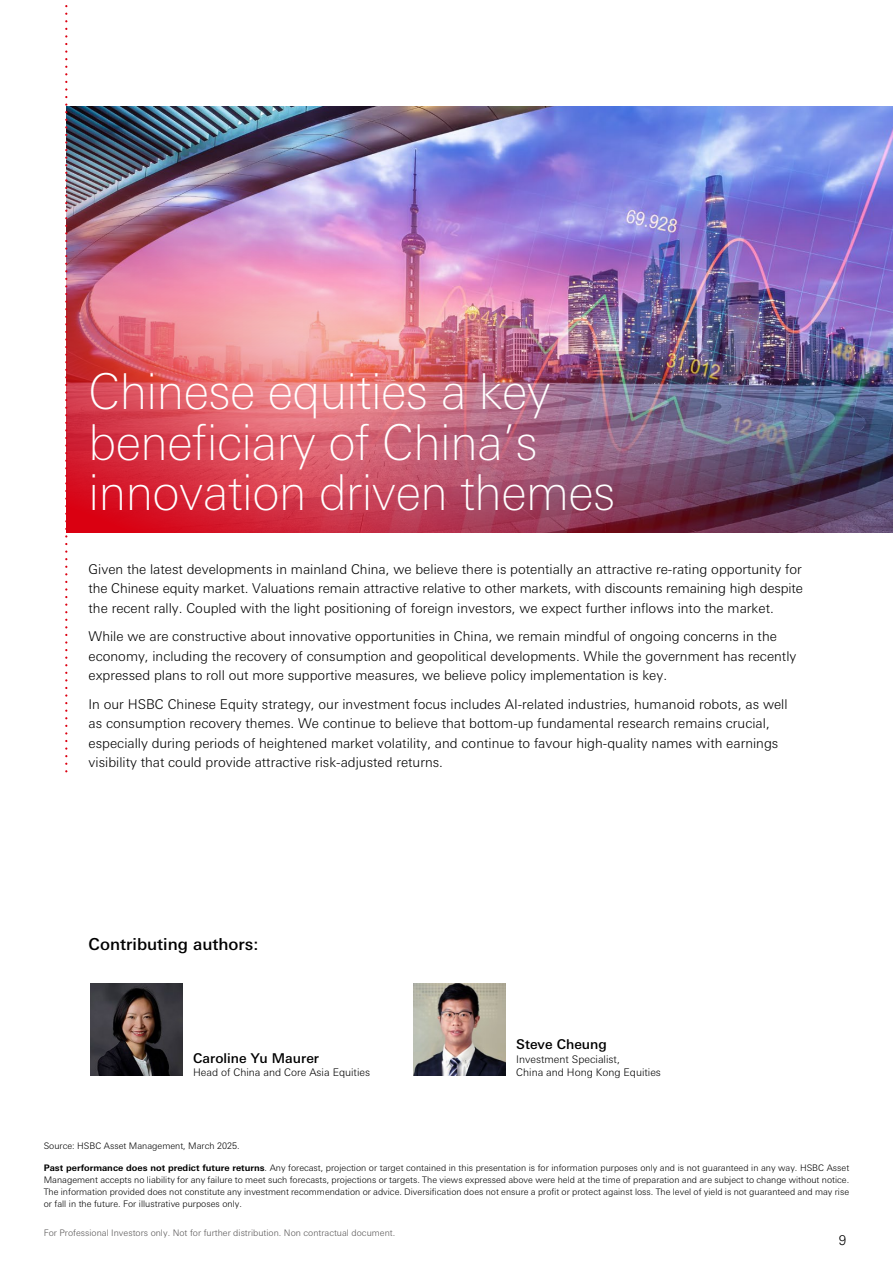
<style>
.page{position:relative;width:893px;height:1263px;background:#fff}
.page>*{position:absolute;margin:0;border:0;box-sizing:border-box;transform-origin:0 0}
.t1{font:100 49.5px/50.4px "Univers Nextfor HSBC";letter-spacing:-.01em;color:#fff}
.t2{font:500 16.5px "Univers Nextfor HSBC";color:#000}
.t3{font:300 13.5px/19.5px "Univers Nextfor HSBC";color:#000}
.t4{font:500 13.5px "Univers Nextfor HSBC";color:#000}
.t5{font:300 10.5px/13.5px "Univers Nextfor HSBC";color:#000}
.t6{font:300 9px/12px "Univers Nextfor HSBC";color:#000;text-align:justify}
.t7{font:300 9px "Univers Nextfor HSBC";color:#595757}
.s1{font-weight:700}
</style>
<div class="page">
<img style="left:67px;top:107px;width:826px;height:426px">
<img style="left:90px;top:983px;width:92px;height:92px">
<img style="left:413px;top:983px;width:92px;height:92px">
<svg style="left:65px;top:5px;width:2px;height:766px"></svg>
<h1 class="t1" style="left:89px;top:363px;width:528px">Chinese equities a key beneficiary of China’s innovation driven themes</h1>
<p class="t3" style="left:89px;top:558px;width:716px;text-align:justify">Given the latest developments in mainland China, we believe there is potentially an attractive re-rating opportunity for the Chinese equity market. Valuations remain attractive relative to other markets, with discounts remaining high despite the recent rally. Coupled with the light positioning of foreign investors, we expect further inflows into the market.</p>
<p class="t3" style="left:89px;top:626px;width:709px">While we are constructive about innovative opportunities in China, we remain mindful of ongoing concerns in the economy, including the recovery of consumption and geopolitical developments. While the government has recently expressed plans to roll out more supportive measures, we believe policy implementation is key.</p>
<p class="t3" style="left:89px;top:693px;width:700px">In our HSBC Chinese Equity strategy, our investment focus includes AI-related industries, humanoid robots, as well as consumption recovery themes. We continue to believe that bottom-up fundamental research remains crucial, especially during periods of heightened market volatility, and continue to favour high-quality names with earnings visibility that could provide attractive risk-adjusted returns.</p>
<p class="t2" style="left:89px;top:933px;width:171px">Contributing authors:</p>
<p class="t4" style="left:193px;top:1048px;width:127px">Caroline Yu Maurer</p>
<p class="t5" style="left:193px;top:1065px;width:178px">Head of China and Core Asia Equities</p>
<p class="t6" style="left:44px;top:1139px;width:198px">Source: HSBC Asset Management, March 2025.</p>
<p class="t4" style="left:516px;top:1035px;width:92px">Steve Cheung</p>
<p class="t5" style="left:516px;top:1052px;width:146px">Investment Specialist,<br>China and Hong Kong Equities</p>
<p class="t6" style="left:44px;top:1161px;width:807px"><span class="s1">Past performance does not predict future returns</span>. Any forecast, projection or target contained in this presentation is for information purposes only and is not guaranteed in any way. HSBC Asset Management accepts no liability for any failure to meet such forecasts, projections or targets. The views expressed above were held at the time of preparation and are subject to change without notice.<br>The information provided does not constitute any investment recommendation or advice. Diversification does not ensure a profit or protect against loss. The level of yield is not guaranteed and may rise or fall in the future. For illustrative purposes only.</p>
<p class="t7" style="left:44px;top:1226px;width:353px">For Professional Investors only. Not for further distribution. Non contractual document.</p>
<p class="t3" style="left:839px;top:1229px;width:9px">9</p>
</div>
